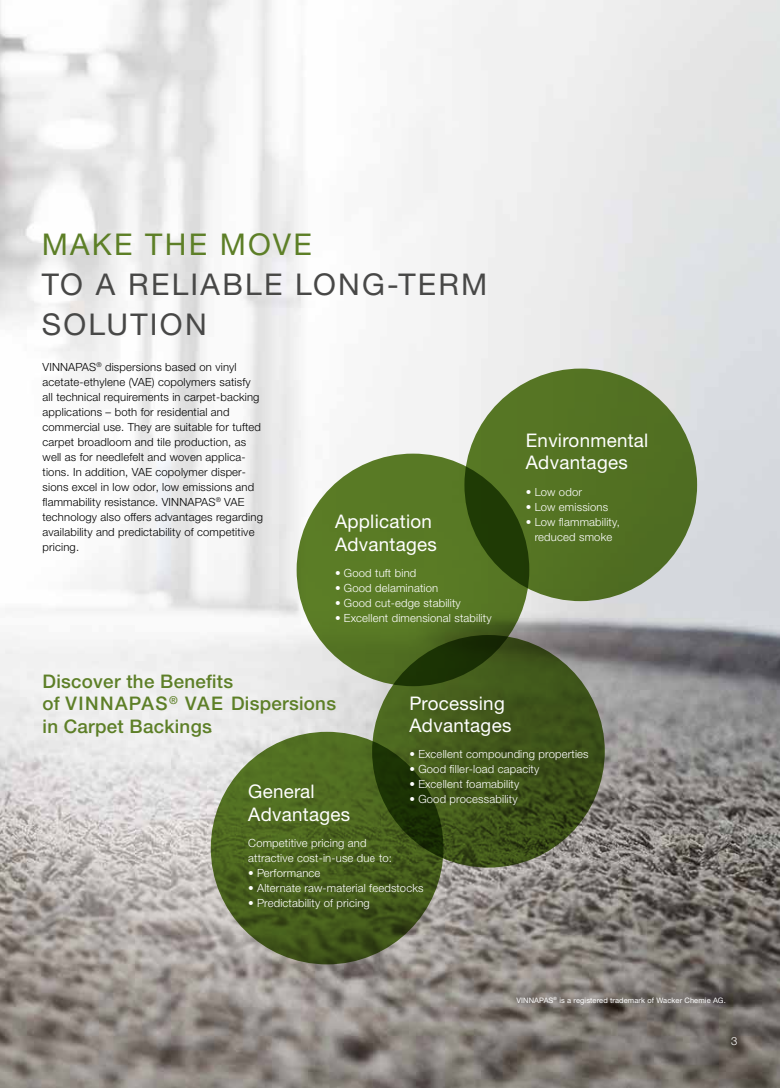
<style>
.page{position:relative;width:780px;height:1088px;background:#fff}
.page>*{position:absolute;margin:0;border:0;box-sizing:border-box;transform-origin:0 0}
.t1{font:30px/40px "Neue Helveticafor WACKER 55";letter-spacing:.075em;color:#484847}
.t2{font:30px "Neue Helveticafor WACKER 55";letter-spacing:.075em;color:#5d7f27}
.t3{font:18.75px/22.5px "Neue Helveticafor WACKER 55";letter-spacing:.015em;color:#fff}
.t4{font:18.75px/22.5px "Neue Helveticafor WACKER 65";letter-spacing:.015em;color:#5d7f27}
.t5{font:11.25px/15px "Neue Helveticafor WACKER 45";letter-spacing:.015em;color:#000}
.t6{font:11.25px/15px "Neue Helveticafor WACKER 45";letter-spacing:.015em;color:#fff}
.t7{font:7.5px "Neue Helveticafor WACKER 55";letter-spacing:.015em;color:#fff}
</style>
<div class="page">
<img style="left:0;top:0;width:780px;height:1088px">
<div style="left:296px;top:454px;width:233px;height:232px;background:#5d7f27;border-radius:50%"></div>
<svg style="left:211px;top:732px;width:232px;height:232px;background:#48611d"></svg>
<svg style="left:372px;top:635px;width:232px;height:232px;background:#394f16"></svg>
<svg style="left:464px;top:369px;width:233px;height:232px;background:#4d6c20"></svg>
<h1 class="t2" style="left:42px;top:226px;width:272px">MAKE THE MOVE</h1>
<h1 class="t1" style="left:42px;top:264px;width:447px">TO A RELIABLE LONG-TERM<br>SOLUTION</h1>
<p class="t5" style="left:43px;top:359px;width:222px">VINNAPAS<sup>®</sup> dispersions based on vinyl acetate-ethylene (VAE) copolymers satisfy all technical requirements in carpet-backing applications – both for residential and commercial use. They are suitable for tufted carpet broadloom and tile production, as well as for needlefelt and woven applica&shy;tions. In addition, VAE copolymer disper&shy;sions excel in low odor, low emissions and flammability resistance. VINNAPAS<sup>®</sup> VAE technology also offers advantages regarding availability and predictability of competitive pricing.</p>
<h2 class="t3" style="left:335px;top:510px;width:103px">Application<br>Advantages</h2>
<p class="t6" style="left:335px;top:565px;width:83px">• Good tuft bind</p>
<p class="t6" style="left:335px;top:580px;width:105px">• Good delamination</p>
<p class="t6" style="left:335px;top:595px;width:127px">• Good cut-edge stability</p>
<p class="t6" style="left:335px;top:610px;width:158px">• Excellent dimensional stability</p>
<h2 class="t3" style="left:526px;top:429px;width:124px">Environmental<br>Advantages</h2>
<p class="t6" style="left:526px;top:484px;width:58px">• Low odor</p>
<p class="t6" style="left:526px;top:499px;width:84px">• Low emissions</p>
<p class="t6" style="left:526px;top:514px;width:96px;text-align:center">• Low flammability, reduced smoke</p>
<h2 class="t4" style="left:43px;top:670px;width:295px">Discover the Benefits<br>of VINNAPAS<sup>®</sup> VAE Dispersions in Carpet Backings</h2>
<h2 class="t3" style="left:409px;top:691px;width:103px">Processing<br>Advantages</h2>
<p class="t6" style="left:409px;top:747px;width:181px">• Excellent compounding properties</p>
<p class="t6" style="left:409px;top:762px;width:131px">• Good filler-load capacity</p>
<p class="t6" style="left:409px;top:777px;width:111px">• Excellent foamability</p>
<p class="t6" style="left:409px;top:792px;width:110px">• Good processability</p>
<h2 class="t3" style="left:248px;top:780px;width:103px">General<br>Advantages</h2>
<p class="t6" style="left:248px;top:835px;width:145px">Competitive pricing and attractive cost-in-use due to:</p>
<p class="t6" style="left:248px;top:865px;width:74px">• Performance</p>
<p class="t6" style="left:248px;top:880px;width:177px">• Alternate raw-material feedstocks</p>
<p class="t6" style="left:248px;top:895px;width:123px">• Predictability of pricing</p>
<p class="t7" style="left:516px;top:995px;width:211px">VINNAPAS<sup>®</sup> is a registered trademark of Wacker Chemie AG.</p>
<p class="t6" style="left:731px;top:1034px;width:8px">3</p>
</div>
